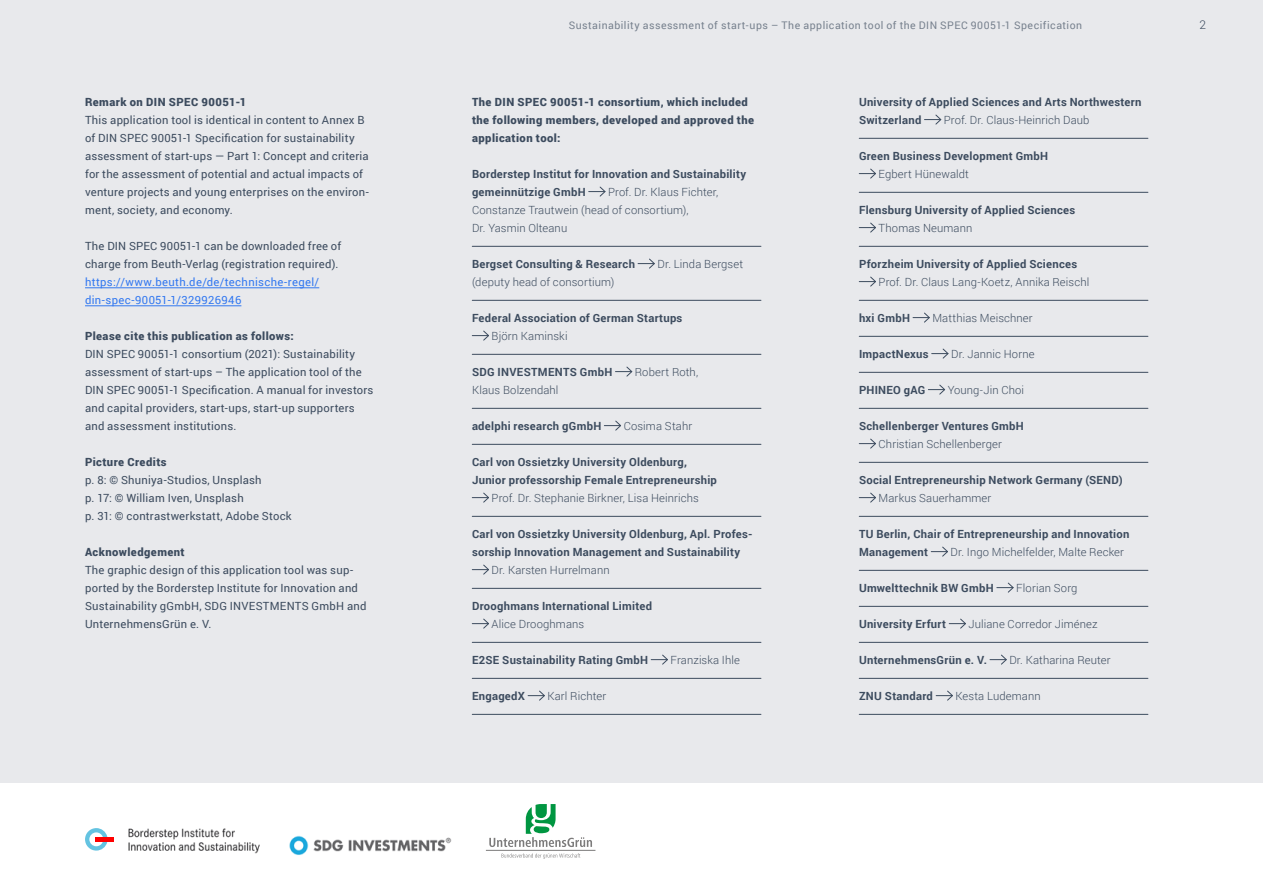
<style>
.page{position:relative;width:1263px;height:893px;background:#fff}
.page>*{position:absolute;margin:0;border:0;box-sizing:border-box;transform-origin:0 0}
.t1{font:300 12px "Roboto";color:#3c4b5e}
.Text_anthrazit{font:11.25px/18px "Roboto";letter-spacing:.02em;color:#3c4b5e}
.Text_7_5{font:700 11.25px/18px "Roboto";letter-spacing:.025em;color:#3c4b5e}
.Text_7_5-2{font:300 11.25px/18px "Roboto";letter-spacing:.01em;color:#3c4b5e}
.Text_anthrazit-2{font:900 11.25px/18px "Roboto";letter-spacing:.04em;color:#3c4b5e}
.Text_anthrazit-3{font:11.25px/18px "Roboto";letter-spacing:.03em;color:#3278f0}
.t2{font:10.5px "Roboto";letter-spacing:.045em;color:#77818e}
</style>
<div class="page">
<div style="left:0;top:0;width:1263px;height:43px;background:#e8e9ec"></div>
<div style="left:0;top:43px;width:1263px;height:740px;background:#e8e9ec"></div>
<hr style="left:486px;top:850px;width:109px;height:1px;background:#7c7b7b">
<svg style="left:489px;top:804px;width:103px;height:43px"></svg>
<svg style="left:501px;top:853px;width:79px;height:6px"></svg>
<img style="left:289px;top:835px;width:163px;height:20px">
<img style="left:128px;top:828px;width:132px;height:25px">
<svg style="left:85px;top:828px;width:23px;height:23px"></svg>
<div style="left:95px;top:837px;width:18px;height:5px;background:#f00"></div>
<hr style="left:85px;top:287px;width:234px;height:1px;background:#3278f0">
<hr style="left:85px;top:305px;width:156px;height:1px;background:#3278f0">
<svg style="left:589px;top:186px;width:17px;height:11px"></svg>
<hr style="left:472px;top:246px;width:289px;height:1px;background:#3c4b5e">
<svg style="left:638px;top:258px;width:17px;height:11px"></svg>
<hr style="left:472px;top:300px;width:289px;height:1px;background:#3c4b5e">
<svg style="left:472px;top:330px;width:17px;height:11px"></svg>
<hr style="left:472px;top:354px;width:289px;height:1px;background:#3c4b5e">
<svg style="left:615px;top:366px;width:17px;height:11px"></svg>
<hr style="left:472px;top:408px;width:289px;height:1px;background:#3c4b5e">
<svg style="left:604px;top:420px;width:17px;height:11px"></svg>
<hr style="left:472px;top:444px;width:289px;height:1px;background:#3c4b5e">
<svg style="left:472px;top:492px;width:17px;height:11px"></svg>
<hr style="left:472px;top:516px;width:289px;height:1px;background:#3c4b5e">
<svg style="left:472px;top:564px;width:17px;height:11px"></svg>
<hr style="left:472px;top:588px;width:289px;height:1px;background:#3c4b5e">
<svg style="left:472px;top:618px;width:17px;height:11px"></svg>
<hr style="left:472px;top:642px;width:289px;height:1px;background:#3c4b5e">
<svg style="left:651px;top:654px;width:17px;height:11px"></svg>
<hr style="left:472px;top:678px;width:289px;height:1px;background:#3c4b5e">
<svg style="left:528px;top:690px;width:17px;height:11px"></svg>
<hr style="left:472px;top:714px;width:289px;height:1px;background:#3c4b5e">
<svg style="left:924px;top:114px;width:17px;height:11px"></svg>
<hr style="left:859px;top:138px;width:289px;height:1px;background:#3c4b5e">
<svg style="left:859px;top:168px;width:17px;height:11px"></svg>
<hr style="left:859px;top:192px;width:289px;height:1px;background:#3c4b5e">
<svg style="left:859px;top:222px;width:17px;height:11px"></svg>
<hr style="left:859px;top:246px;width:289px;height:1px;background:#3c4b5e">
<svg style="left:859px;top:276px;width:17px;height:11px"></svg>
<hr style="left:859px;top:300px;width:289px;height:1px;background:#3c4b5e">
<svg style="left:913px;top:312px;width:17px;height:11px"></svg>
<hr style="left:859px;top:336px;width:289px;height:1px;background:#3c4b5e">
<svg style="left:932px;top:348px;width:17px;height:11px"></svg>
<hr style="left:859px;top:372px;width:289px;height:1px;background:#3c4b5e">
<svg style="left:928px;top:384px;width:17px;height:11px"></svg>
<hr style="left:859px;top:408px;width:289px;height:1px;background:#3c4b5e">
<svg style="left:859px;top:438px;width:17px;height:11px"></svg>
<hr style="left:859px;top:462px;width:289px;height:1px;background:#3c4b5e">
<svg style="left:859px;top:492px;width:17px;height:11px"></svg>
<hr style="left:859px;top:516px;width:289px;height:1px;background:#3c4b5e">
<svg style="left:931px;top:546px;width:17px;height:11px"></svg>
<hr style="left:859px;top:570px;width:289px;height:1px;background:#3c4b5e">
<svg style="left:997px;top:582px;width:17px;height:11px"></svg>
<hr style="left:859px;top:606px;width:289px;height:1px;background:#3c4b5e">
<svg style="left:949px;top:618px;width:17px;height:11px"></svg>
<hr style="left:859px;top:642px;width:289px;height:1px;background:#3c4b5e">
<svg style="left:990px;top:654px;width:17px;height:11px"></svg>
<hr style="left:859px;top:678px;width:289px;height:1px;background:#3c4b5e">
<svg style="left:936px;top:690px;width:17px;height:11px"></svg>
<hr style="left:859px;top:714px;width:289px;height:1px;background:#3c4b5e">
<p class="Text_anthrazit-2" style="left:85px;top:92px;width:163px">Remark on DIN SPEC 90051-1</p>
<p class="Text_anthrazit" style="left:85px;top:110px;width:285px">This application tool is identical in content to Annex B of DIN SPEC 90051-1 Specification for sustainability assessment of start-ups — Part 1: Concept and criteria for the assessment of potential and actual impacts of venture projects and young enterprises on the environ&shy;ment, society, and economy.</p>
<p class="Text_anthrazit" style="left:85px;top:236px;width:258px">The DIN SPEC 90051-1 can be downloaded free of charge from Beuth-Verlag (registration required).</p>
<p class="Text_anthrazit-3" style="left:85px;top:272px;width:236px">https://www.beuth.de/de/technische-regel/ din-spec-90051-1/329926946</p>
<p class="Text_anthrazit-2" style="left:85px;top:326px;width:210px">Please cite this publication as follows:</p>
<p class="Text_anthrazit" style="left:85px;top:344px;width:290px">DIN SPEC 90051-1 consortium (2021): Sustainability assessment of start-ups – The application tool of the DIN SPEC 90051-1 Specification. A manual for investors and capital providers, start-ups, start-up supporters and assessment institutions.</p>
<p class="Text_anthrazit-2" style="left:85px;top:452px;width:83px">Picture Credits</p>
<p class="Text_anthrazit" style="left:85px;top:470px;width:178px">p. 8: © Shuniya-Studios, Unsplash</p>
<p class="Text_anthrazit" style="left:85px;top:488px;width:160px">p. 17: © William Iven, Unsplash</p>
<p class="Text_anthrazit" style="left:85px;top:506px;width:208px">p. 31: © contrastwerkstatt, Adobe Stock</p>
<p class="Text_anthrazit-2" style="left:85px;top:542px;width:101px">Acknowledgement</p>
<p class="Text_anthrazit" style="left:85px;top:560px;width:283px">The graphic design of this application tool was sup&shy;ported by the Borderstep Institute for Innovation and Sustainability gGmbH, SDG INVESTMENTS GmbH and UnternehmensGrün e. V.</p>
<p class="t2" style="left:569px;top:18px;width:515px">Sustainability assessment of start-ups – The application tool of the DIN SPEC 90051-1 Specification</p>
<p class="t1" style="left:1199px;top:16px;width:8px">2</p>
<p class="Text_anthrazit-2" style="left:472px;top:92px;width:284px">The DIN SPEC 90051-1 consortium, which included the following members, developed and approved the application tool:</p>
<p class="Text_7_5" style="left:472px;top:164px;width:276px">Borderstep Institut for Innovation and Sustainability gemeinnützige GmbH</p>
<p class="Text_7_5-2" style="left:472px;top:182px;width:248px;text-indent:136px">Prof. Dr. Klaus Fichter,<br>Constanze Trautwein (head of consortium),<br>Dr. Yasmin Olteanu</p>
<p class="Text_7_5" style="left:472px;top:254px;width:164px">Bergset Consulting &amp; Research</p>
<p class="Text_7_5-2" style="left:657px;top:254px;width:87px">Dr. Linda Bergset</p>
<p class="Text_7_5-2" style="left:472px;top:272px;width:144px">(deputy head of consortium)</p>
<p class="Text_7_5" style="left:472px;top:308px;width:212px">Federal Association of German Startups</p>
<p class="Text_7_5-2" style="left:492px;top:326px;width:77px">Björn Kaminski</p>
<p class="Text_7_5" style="left:472px;top:362px;width:142px">SDG INVESTMENTS GmbH</p>
<p class="Text_7_5-2" style="left:635px;top:362px;width:65px">Robert Roth,</p>
<p class="Text_7_5-2" style="left:472px;top:380px;width:88px">Klaus Bolzendahl</p>
<p class="Text_7_5" style="left:472px;top:416px;width:131px">adelphi research gGmbH</p>
<p class="Text_7_5-2" style="left:624px;top:416px;width:70px">Cosima Stahr</p>
<p class="Text_7_5" style="left:472px;top:452px;width:246px">Carl von Ossietzky University Oldenburg,<br>Junior professorship Female Entrepreneurship</p>
<p class="Text_7_5-2" style="left:492px;top:488px;width:209px">Prof. Dr. Stephanie Birkner, Lisa Heinrichs</p>
<p class="Text_7_5" style="left:472px;top:524px;width:282px">Carl von Ossietzky University Oldenburg, Apl. Profes&shy;sorship Innovation Management and Sustainability</p>
<p class="Text_7_5-2" style="left:492px;top:560px;width:120px">Dr. Karsten Hurrelmann</p>
<p class="Text_7_5" style="left:472px;top:596px;width:181px">Drooghmans International Limited</p>
<p class="Text_7_5-2" style="left:492px;top:614px;width:94px">Alice Drooghmans</p>
<p class="Text_7_5" style="left:472px;top:650px;width:178px">E2SE Sustainability Rating GmbH</p>
<p class="Text_7_5-2" style="left:670px;top:650px;width:71px">Franziska Ihle</p>
<p class="Text_7_5" style="left:472px;top:686px;width:55px">EngagedX</p>
<p class="Text_7_5-2" style="left:547px;top:686px;width:60px">Karl Richter</p>
<p class="Text_7_5" style="left:859px;top:92px;width:284px">University of Applied Sciences and Arts Northwestern<br>Switzerland</p>
<p class="Text_7_5-2" style="left:944px;top:110px;width:147px">Prof. Dr. Claus-Heinrich Daub</p>
<p class="Text_7_5" style="left:859px;top:146px;width:191px">Green Business Development GmbH</p>
<p class="Text_7_5-2" style="left:878px;top:164px;width:92px">Egbert Hünewaldt</p>
<p class="Text_7_5" style="left:859px;top:200px;width:218px">Flensburg University of Applied Sciences</p>
<p class="Text_7_5-2" style="left:878px;top:218px;width:95px">Thomas Neumann</p>
<p class="Text_7_5" style="left:859px;top:254px;width:220px">Pforzheim University of Applied Sciences</p>
<p class="Text_7_5-2" style="left:878px;top:272px;width:212px">Prof. Dr. Claus Lang-Koetz, Annika Reischl</p>
<p class="Text_7_5" style="left:859px;top:308px;width:52px">hxi GmbH</p>
<p class="Text_7_5-2" style="left:932px;top:308px;width:102px">Matthias Meischner</p>
<p class="Text_7_5" style="left:859px;top:344px;width:71px">ImpactNexus</p>
<p class="Text_7_5-2" style="left:951px;top:344px;width:85px">Dr. Jannic Horne</p>
<p class="Text_7_5" style="left:859px;top:380px;width:68px">PHINEO gAG</p>
<p class="Text_7_5-2" style="left:948px;top:380px;width:78px">Young-Jin Choi</p>
<p class="Text_7_5" style="left:859px;top:416px;width:166px">Schellenberger Ventures GmbH</p>
<p class="Text_7_5-2" style="left:878px;top:434px;width:125px">Christian Schellenberger</p>
<p class="Text_7_5" style="left:859px;top:470px;width:265px">Social Entrepreneurship Network Germany (SEND)</p>
<p class="Text_7_5-2" style="left:878px;top:488px;width:114px">Markus Sauerhammer</p>
<p class="Text_7_5" style="left:859px;top:524px;width:272px">TU Berlin, Chair of Entrepreneurship and Innovation<br>Management</p>
<p class="Text_7_5-2" style="left:950px;top:542px;width:175px">Dr. Ingo Michelfelder, Malte Recker</p>
<p class="Text_7_5" style="left:859px;top:578px;width:136px">Umwelttechnik BW GmbH</p>
<p class="Text_7_5-2" style="left:1016px;top:578px;width:63px">Florian Sorg</p>
<p class="Text_7_5" style="left:859px;top:614px;width:89px">University Erfurt</p>
<p class="Text_7_5-2" style="left:968px;top:614px;width:131px">Juliane Corredor Jiménez</p>
<p class="Text_7_5" style="left:859px;top:650px;width:129px">UnternehmensGrün e. V.</p>
<p class="Text_7_5-2" style="left:1009px;top:650px;width:103px">Dr. Katharina Reuter</p>
<p class="Text_7_5" style="left:859px;top:686px;width:75px">ZNU Standard</p>
<p class="Text_7_5-2" style="left:955px;top:686px;width:87px">Kesta Ludemann</p>
</div>
